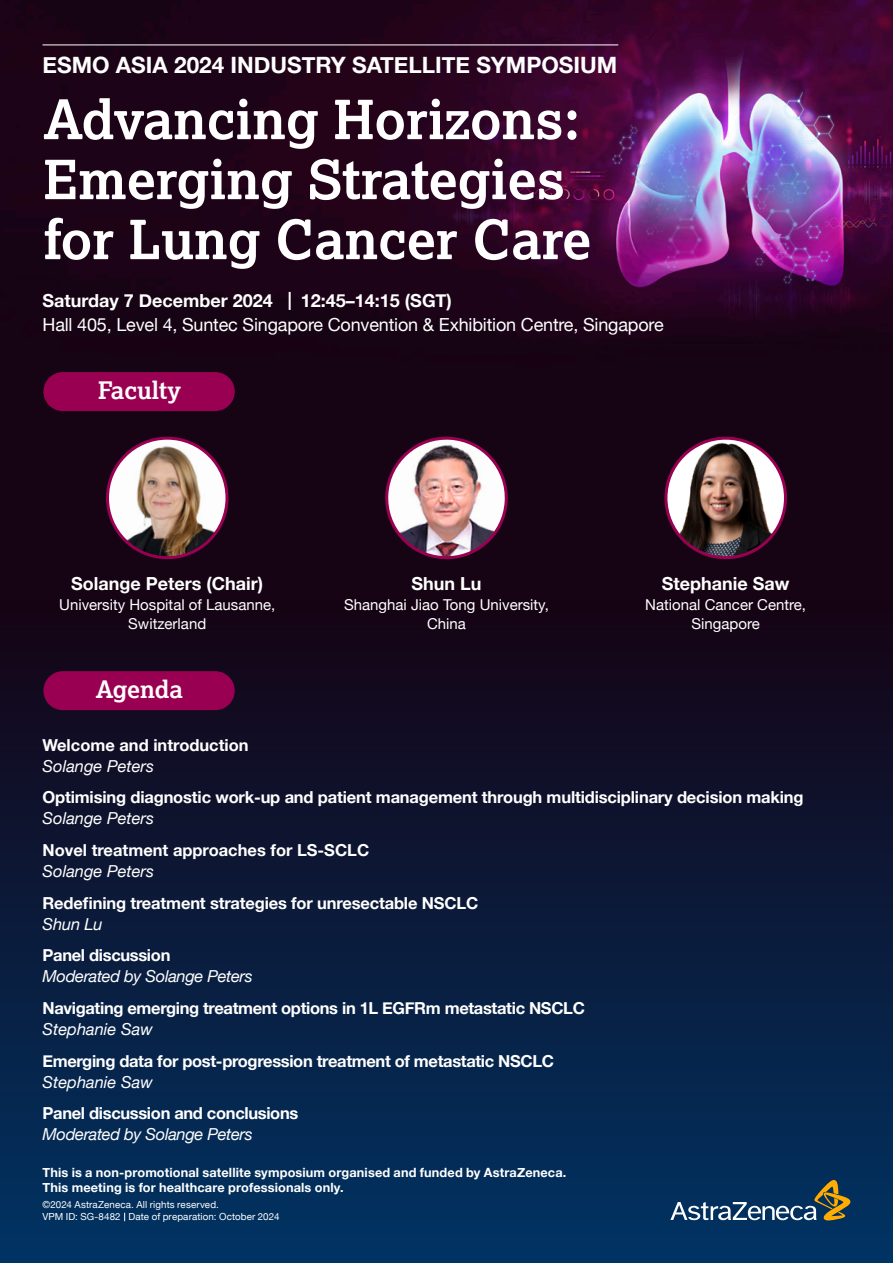
<style>
.page{position:relative;width:893px;height:1263px;background:#fff}
.page>*{position:absolute;margin:0;border:0;box-sizing:border-box;transform-origin:0 0}
.t1{font:700 54px/60px "Lexia";color:#fff}
.t2{font:700 24px "Lexia";color:#fff}
.t3{font:700 22.5px "Helvetica Neue";color:#fff}
.t4{font:700 18px "Helvetica Neue";color:#fff}
.t5{font:18px "Helvetica Neue";letter-spacing:-.01em;color:#fff}
.t6{font:700 16.5px "Helvetica Neue";letter-spacing:-.01em;color:#fff}
.t7{font:italic 16.5px "Helvetica Neue";color:#fff}
.t8{font:italic 16.5px "Helvetica Neue";letter-spacing:-.02em;color:#fff}
.t9{font:15px/19.5px "Helvetica Neue";color:#fff;text-align:center}
.t10{font:700 12.75px/15px "Helvetica Neue";letter-spacing:.01em;color:#fff}
.t11{font:9.75px/12px "Helvetica Neue";letter-spacing:.01em;color:#fff}
</style>
<div class="page">
<img style="left:0;top:0;width:893px;height:601px">
<div style="left:0;top:601px;width:893px;height:662px;background:linear-gradient(to bottom,#150313,#003464)"></div>
<svg style="left:670px;top:1180px;width:184px;height:40px;background:#325068"></svg>
<hr style="left:43px;top:45px;width:575px;height:1px;background:#fff">
<img style="left:382px;top:433px;width:129px;height:128px">
<img style="left:107px;top:438px;width:120px;height:120px;border-radius:60px">
<div style="left:106px;top:437px;width:122px;height:122px;border:3px solid #9a0052;border-radius:50%"></div>
<img style="left:666px;top:438px;width:119px;height:120px;border-radius:60px">
<div style="left:664px;top:437px;width:123px;height:122px;border:3px solid #9a0052;border-radius:50%"></div>
<div style="left:43px;top:372px;width:192px;height:39px;background:#9a0052;border-radius:20px"></div>
<div style="left:43px;top:671px;width:192px;height:39px;background:#9a0052;border-radius:20px"></div>
<h3 class="t3" style="left:43px;top:47px;width:576px">ESMO ASIA 2024 INDUSTRY SATELLITE SYMPOSIUM</h3>
<h1 class="t1" style="left:43px;top:88px;width:549px">Advancing Horizons:<br>Emerging Strategies for Lung Cancer Care</h1>
<p class="t4" style="left:43px;top:286px;width:411px">Saturday 7 December 2024 | 12:45–14:15 (SGT)</p>
<p class="t5" style="left:43px;top:311px;width:623px">Hall 405, Level 4, Suntec Singapore Convention &amp; Exhibition Centre, Singapore</p>
<h2 class="t2" style="left:98px;top:375px;width:84px">Faculty</h2>
<p class="t4" style="left:71px;top:570px;width:193px">Solange Peters (Chair)</p>
<p class="t9" style="left:59px;top:595px;width:218px">University Hospital of Lausanne,<br>Switzerland</p>
<h2 class="t2" style="left:96px;top:674px;width:89px">Agenda</h2>
<p class="t4" style="left:411px;top:570px;width:72px">Shun Lu</p>
<p class="t9" style="left:344px;top:596px;width:206px">Shanghai Jiao Tong University,<br>China</p>
<p class="t4" style="left:662px;top:570px;width:129px">Stephanie Saw</p>
<p class="t9" style="left:645px;top:596px;width:162px">National Cancer Centre,<br>Singapore</p>
<p class="t6" style="left:43px;top:732px;width:208px">Welcome and introduction</p>
<p class="t7" style="left:43px;top:754px;width:113px">Solange Peters</p>
<p class="t6" style="left:43px;top:785px;width:763px">Optimising diagnostic work-up and patient management through multidisciplinary decision making</p>
<p class="t7" style="left:43px;top:807px;width:113px">Solange Peters</p>
<p class="t6" style="left:43px;top:837px;width:328px">Novel treatment approaches for LS-SCLC</p>
<p class="t7" style="left:43px;top:859px;width:113px">Solange Peters</p>
<p class="t6" style="left:43px;top:890px;width:437px">Redefining treatment strategies for unresectable NSCLC</p>
<p class="t7" style="left:43px;top:912px;width:62px">Shun Lu</p>
<p class="t6" style="left:43px;top:942px;width:129px">Panel discussion</p>
<p class="t8" style="left:43px;top:965px;width:212px">Moderated by Solange Peters</p>
<p class="t6" style="left:43px;top:995px;width:544px">Navigating emerging treatment options in 1L EGFRm metastatic NSCLC</p>
<p class="t7" style="left:43px;top:1017px;width:112px">Stephanie Saw</p>
<p class="t6" style="left:43px;top:1048px;width:513px">Emerging data for post-progression treatment of metastatic NSCLC</p>
<p class="t7" style="left:43px;top:1070px;width:112px">Stephanie Saw</p>
<p class="t6" style="left:43px;top:1100px;width:257px">Panel discussion and conclusions</p>
<p class="t8" style="left:43px;top:1122px;width:212px">Moderated by Solange Peters</p>
<p class="t10" style="left:43px;top:1165px;width:525px">This is a non-promotional satellite symposium organised and funded by AstraZeneca.<br>This meeting is for healthcare professionals only.</p>
<p class="t11" style="left:43px;top:1199px;width:238px">©2024 AstraZeneca. All rights reserved.<br>VPM ID: SG-8482 Date of preparation: October 2024</p>
</div>
